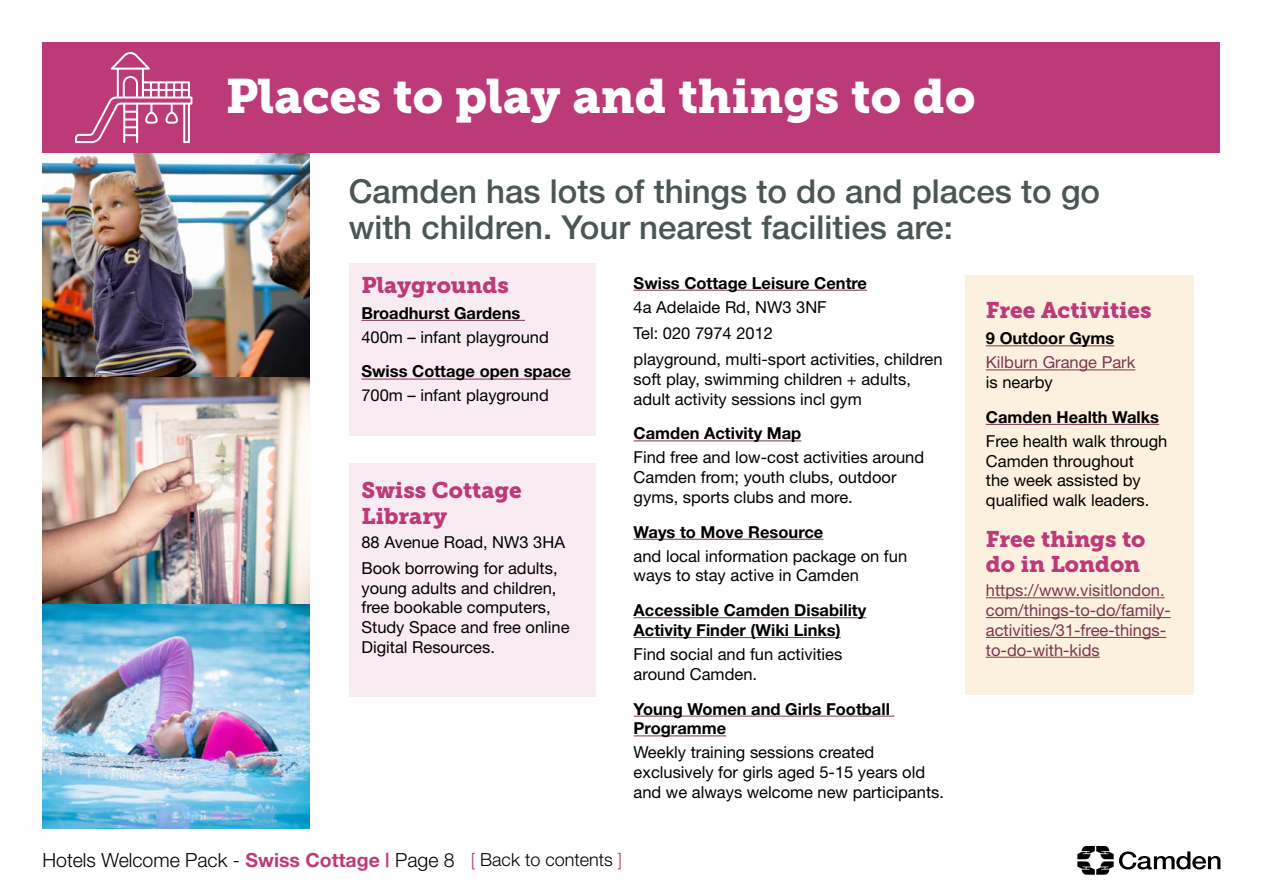
<style>
.page{position:relative;width:1263px;height:893px;background:#fff}
.page>*{position:absolute;margin:0;border:0;box-sizing:border-box;transform-origin:0 0}
.t1{font:48px "Museo Slab 900";color:#fff}
.t2{font:500 33px/36px "Helvetica Neue";color:#4a5555}
.t3{font:22.5px/25.5px "Museo Slab 900";color:#bd3a79}
.t4{font:300 19.5px "Helvetica Neue";color:#000}
.t5{font:16.5px/19.8px "Helvetica Neue";color:#000}
.t6{font:700 16.5px/19.8px "Helvetica Neue";color:#000}
.t7{font:16.5px/19.8px "Helvetica Neue";color:#7d3553}
.s1{font-weight:700;color:#bd3a79}
.s2{font-size:18px;color:#bd3a79}
.s3{font-size:18px}
</style>
<div class="page">
<div style="left:349px;top:463px;width:246px;height:234px;background:#f8ebf2"></div>
<div style="left:349px;top:264px;width:246px;height:172px;background:#f8ebf2"></div>
<div style="left:965px;top:276px;width:228px;height:419px;background:#fcf0de"></div>
<img style="left:43px;top:153px;width:267px;height:676px">
<div style="left:43px;top:43px;width:1177px;height:110px;background:#bd3a79"></div>
<hr style="left:361px;top:320px;width:164px;height:1px;background:#7d3553">
<hr style="left:361px;top:379px;width:210px;height:1px;background:#7d3553">
<hr style="left:634px;top:290px;width:233px;height:1px;background:#7d3553">
<hr style="left:634px;top:440px;width:167px;height:1px;background:#7d3553">
<hr style="left:634px;top:539px;width:189px;height:1px;background:#7d3553">
<hr style="left:634px;top:617px;width:232px;height:1px;background:#7d3553">
<hr style="left:634px;top:637px;width:207px;height:1px;background:#7d3553">
<hr style="left:634px;top:716px;width:260px;height:1px;background:#7d3553">
<hr style="left:634px;top:735px;width:92px;height:1px;background:#7d3553">
<hr style="left:986px;top:345px;width:128px;height:1px;background:#7d3553">
<hr style="left:986px;top:370px;width:149px;height:1px;background:#7d3553">
<hr style="left:986px;top:424px;width:173px;height:1px;background:#7d3553">
<hr style="left:986px;top:597px;width:179px;height:1px;background:#7d3553">
<hr style="left:986px;top:617px;width:185px;height:1px;background:#7d3553">
<hr style="left:986px;top:637px;width:180px;height:1px;background:#7d3553">
<hr style="left:986px;top:657px;width:114px;height:1px;background:#7d3553">
<svg style="left:75px;top:52px;width:117px;height:91px"></svg>
<svg style="left:1077px;top:846px;width:143px;height:29px"></svg>
<h1 class="t1" style="left:226px;top:69px;width:751px">Places to play and things to do</h1>
<h2 class="t2" style="left:349px;top:173px;width:753px">Camden has lots of things to do and places to go with children. Your nearest facilities are:</h2>
<h3 class="t3" style="left:361px;top:272px;width:149px">Playgrounds</h3>
<p class="t6" style="left:361px;top:303px;width:160px">Broadhurst Gardens</p>
<p class="t5" style="left:361px;top:327px;width:189px">400m – infant playground</p>
<p class="t6" style="left:361px;top:361px;width:211px">Swiss Cottage open space</p>
<p class="t5" style="left:361px;top:385px;width:189px">700m – infant playground</p>
<h3 class="t3" style="left:361px;top:478px;width:162px">Swiss Cottage<br>Library</h3>
<p class="t5" style="left:361px;top:528px;width:205px;line-height:26.2px">88 Avenue Road, NW3 3HA<br>Book borrowing for adults,</p>
<p class="t5" style="left:361px;top:578px;width:210px">young adults and children, free bookable computers,<br>Study Space and free online<br>Digital Resources.</p>
<p class="t6" style="left:634px;top:272px;width:235px">Swiss Cottage Leisure Centre</p>
<p class="t5" style="left:634px;top:293px;width:310px;line-height:26.2px">4a Adelaide Rd, NW3 3NF<br>Tel: 020 7974 2012<br>playground, multi-sport activities, children</p>
<p class="t5" style="left:634px;top:369px;width:279px">soft play, swimming children + adults, adult activity sessions incl gym</p>
<p class="t6" style="left:634px;top:423px;width:169px">Camden Activity Map</p>
<p class="t5" style="left:634px;top:447px;width:292px">Find free and low-cost activities around<br>Camden from; youth clubs, outdoor gyms, sports clubs and more.</p>
<p class="t6" style="left:634px;top:521px;width:191px">Ways to Move Resource</p>
<p class="t5" style="left:634px;top:546px;width:275px">and local information package on fun ways to stay active in Camden</p>
<p class="t6" style="left:634px;top:600px;width:234px">Accessible Camden Disability<br>Activity Finder (Wiki Links)</p>
<p class="t5" style="left:634px;top:644px;width:210px">Find social and fun activities around Camden.</p>
<p class="t6" style="left:634px;top:698px;width:258px">Young Women and Girls Football<br>Programme</p>
<p class="t5" style="left:634px;top:742px;width:312px">Weekly training sessions created exclusively for girls aged 5-15 years old and we always welcome new participants.</p>
<p class="t4" style="left:43px;top:848px;width:581px">Hotels Welcome Pack - <span class="s1">Swiss Cottage |</span> Page 8 <span class="s2">[</span> <span class="s3">Back to contents</span> <span class="s2">]</span></p>
<h3 class="t3" style="left:986px;top:298px;width:167px">Free Activities</h3>
<p class="t6" style="left:986px;top:328px;width:130px">9 Outdoor Gyms</p>
<p class="t7" style="left:986px;top:352px;width:151px">Kilburn Grange Park</p>
<p class="t5" style="left:986px;top:372px;width:68px">is nearby</p>
<p class="t6" style="left:986px;top:407px;width:175px">Camden Health Walks</p>
<p class="t5" style="left:986px;top:431px;width:183px">Free health walk through<br>Camden throughout<br>the week assisted by qualified walk leaders.</p>
<h3 class="t3" style="left:986px;top:526px;width:161px">Free things to do in London</h3>
<p class="t7" style="left:986px;top:580px;width:186px">https://www.visitlondon. com/things-to-do/family&shy;activities/31-free-things&shy;to-do-with-kids</p>
</div>
